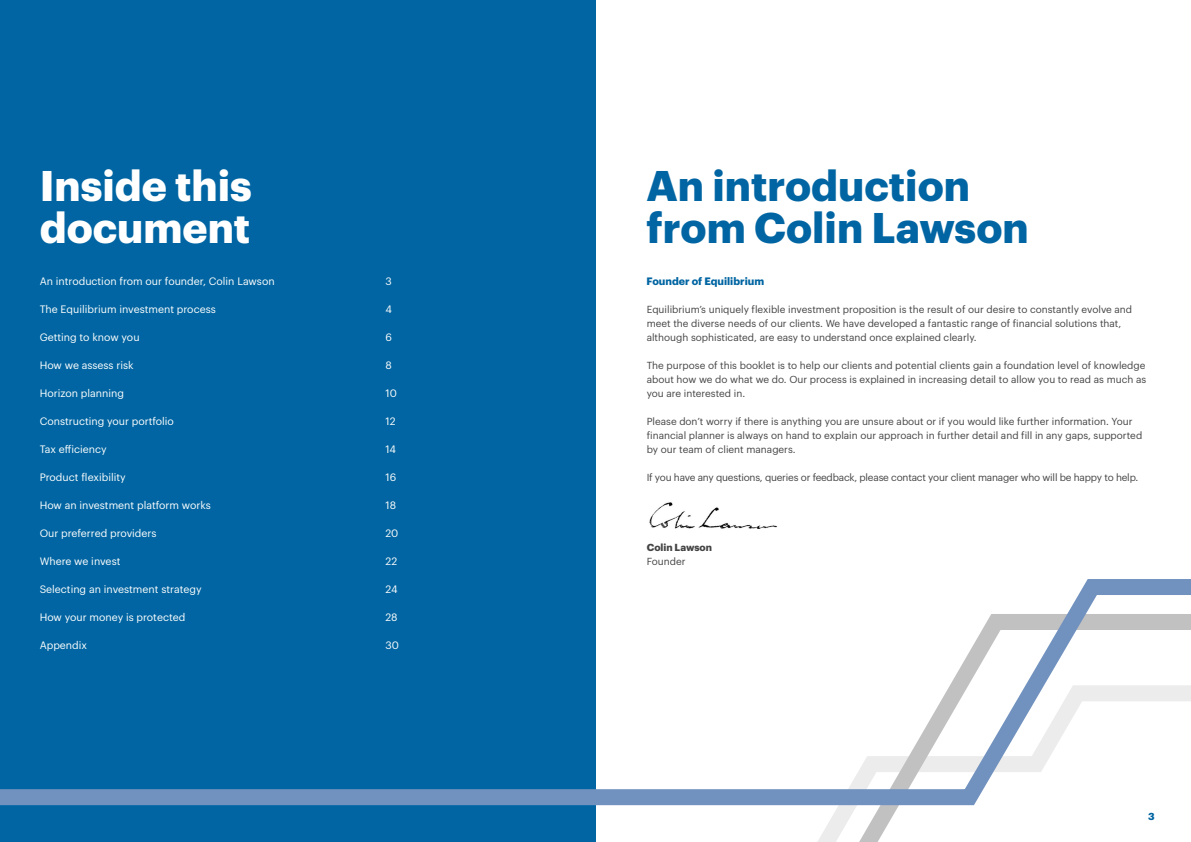
<style>
.page{position:relative;width:1191px;height:842px;background:#fff}
.page>*{position:absolute;margin:0;border:0;box-sizing:border-box;transform-origin:0 0}
.t1{font:700 42px/42px "Graphik";color:#0065a2}
.t2{font:700 42px/42px "Graphik";color:#fff}
.t3{font:10.5px "Graphik";color:#fff}
.t4{font:700 10.5px "Graphik";color:#0065a2}
.t5{font:10px/14px "Graphik";color:#444}
.t6{font:10px "Graphik";letter-spacing:-.02em;color:#444}
.t7{font:700 10px "Graphik";color:#444}
.t8{font:700 10px "Graphik";color:#0065a2}
</style>
<div class="page">
<div style="left:0;top:0;width:595px;height:842px;background:#0065a2"></div>
<img style="left:649px;top:502px;width:128px;height:27px">
<svg style="left:818px;top:813px;width:77px;height:29px"></svg>
<svg style="left:0;top:571px;width:1191px;height:242px"></svg>
<h1 class="t2" style="left:40px;top:161px;width:213px">Inside this document</h1>
<p class="t3" style="left:40px;top:273px;width:236px">An introduction from our founder, Colin Lawson</p>
<p class="t3" style="left:40px;top:301px;width:178px">The Equilibrium investment process</p>
<p class="t3" style="left:40px;top:329px;width:101px">Getting to know you</p>
<p class="t3" style="left:40px;top:357px;width:95px">How we assess risk</p>
<p class="t3" style="left:40px;top:385px;width:86px">Horizon planning</p>
<p class="t3" style="left:40px;top:413px;width:136px">Constructing your portfolio</p>
<p class="t3" style="left:40px;top:441px;width:69px">Tax efficiency</p>
<p class="t3" style="left:40px;top:469px;width:87px">Product flexibility</p>
<p class="t3" style="left:40px;top:497px;width:172px">How an investment platform works</p>
<p class="t3" style="left:40px;top:525px;width:118px">Our preferred providers</p>
<p class="t3" style="left:40px;top:553px;width:82px">Where we invest</p>
<p class="t3" style="left:40px;top:581px;width:163px">Selecting an investment strategy</p>
<p class="t3" style="left:40px;top:609px;width:147px">How your money is protected</p>
<p class="t3" style="left:40px;top:637px;width:49px">Appendix</p>
<p class="t3" style="left:385px;top:273px;width:8px">3</p>
<p class="t3" style="left:385px;top:301px;width:8px">4</p>
<p class="t3" style="left:385px;top:329px;width:8px">6</p>
<p class="t3" style="left:385px;top:357px;width:8px">8</p>
<p class="t3" style="left:385px;top:385px;width:13px">10</p>
<p class="t3" style="left:385px;top:413px;width:12px">12</p>
<p class="t3" style="left:385px;top:441px;width:12px">14</p>
<p class="t3" style="left:385px;top:469px;width:12px">16</p>
<p class="t3" style="left:385px;top:497px;width:12px">18</p>
<p class="t3" style="left:385px;top:525px;width:14px">20</p>
<p class="t3" style="left:385px;top:553px;width:13px">22</p>
<p class="t3" style="left:385px;top:581px;width:13px">24</p>
<p class="t3" style="left:385px;top:609px;width:14px">28</p>
<p class="t3" style="left:385px;top:637px;width:15px">30</p>
<h1 class="t1" style="left:646px;top:161px;width:384px">An introduction from Colin Lawson</h1>
<p class="t4" style="left:646px;top:273px;width:119px">Founder of Equilibrium</p>
<p class="t5" style="left:646px;top:301px;width:487px">Equilibrium’s uniquely flexible investment proposition is the result of our desire to constantly evolve and meet the diverse needs of our clients. We have developed a fantastic range of financial solutions that, although sophisticated, are easy to understand once explained clearly.</p>
<p class="t5" style="left:646px;top:357px;width:501px;text-align:justify">The purpose of this booklet is to help our clients and potential clients gain a foundation level of knowledge about how we do what we do. Our process is explained in increasing detail to allow you to read as much as you are interested in.</p>
<p class="t5" style="left:646px;top:413px;width:497px">Please don’t worry if there is anything you are unsure about or if you would like further information. Your financial planner is always on hand to explain our approach in further detail and fill in any gaps, supported by our team of client managers.</p>
<p class="t6" style="left:646px;top:470px;width:493px">If you have any questions, queries or feedback, please contact your client manager who will be happy to help.</p>
<p class="t7" style="left:646px;top:539px;width:67px">Colin Lawson</p>
<p class="t5" style="left:646px;top:553px;width:40px">Founder</p>
<p class="t8" style="left:1148px;top:808px;width:8px">3</p>
</div>
